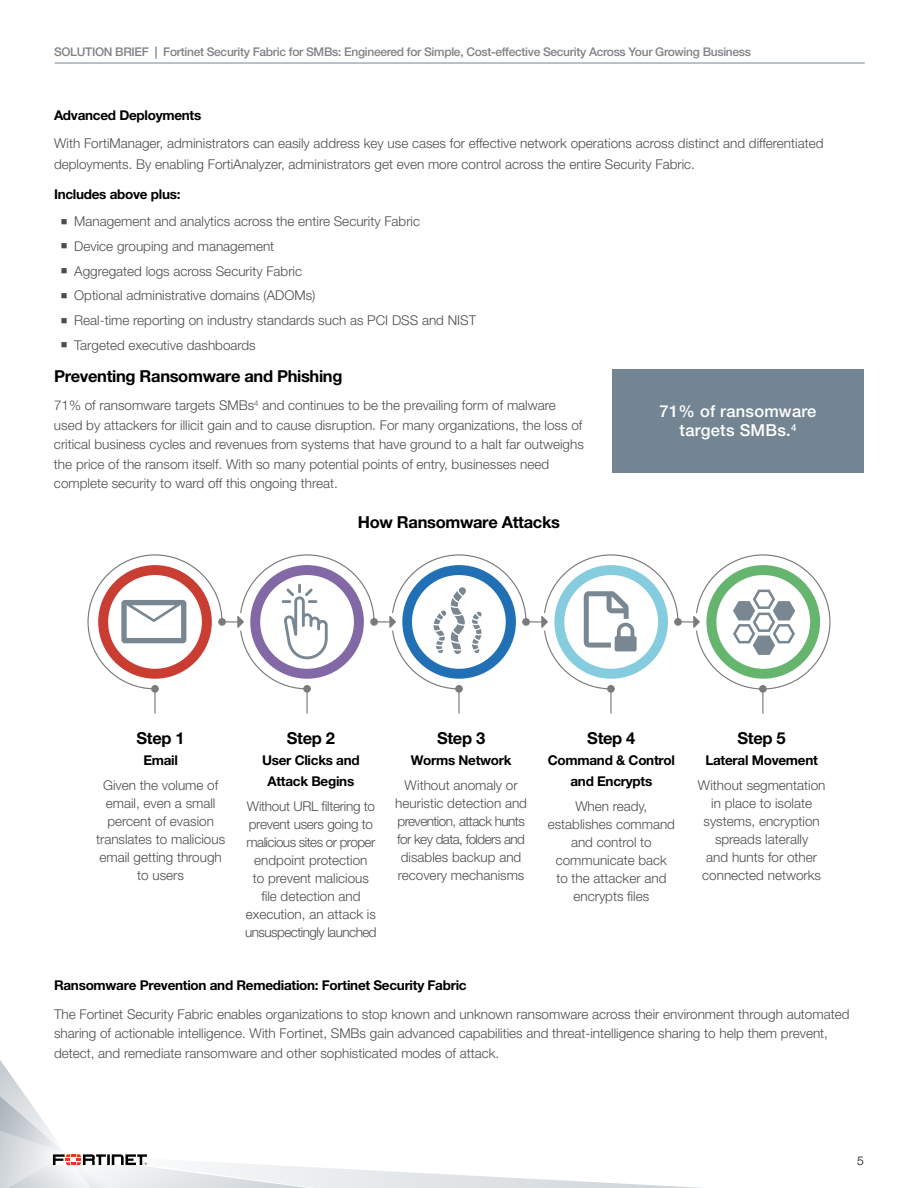
<style>
.page{position:relative;width:918px;height:1188px;background:#fff}
.page>*{position:absolute;margin:0;border:0;box-sizing:border-box;transform-origin:0 0}
.t1{font:700 16.5px "Helvetica Neue LT Pro";letter-spacing:-.02em;color:#000}
.t2{font:500 16.5px/19.5px "Helvetica Neue LT Pro";letter-spacing:.015em;color:#fff;text-align:center}
.t3{font:300 13.5px/18px "Helvetica Neue LT Pro";color:#4d4d4f;text-align:center}
.t4{font:700 13.5px/21px "Helvetica Neue LT Pro";letter-spacing:-.02em;color:#000;text-align:center}
.t5{font:300 13.5px/18px "Helvetica Neue LT Pro";letter-spacing:-.02em;color:#4d4d4f;text-align:center}
.t6{font:500 12px "Helvetica Neue LT Pro";letter-spacing:-.025em;color:#808285}
.t7{font:300 12px "Helvetica Neue LT Pro";color:#000}
.s1{font-weight:700}
</style>
<div class="page">
<hr style="left:55px;top:63px;width:810px;height:1px;background:#738592">
<svg style="left:0;top:1060px;width:701px;height:128px"></svg>
<div style="left:612px;top:369px;width:252px;height:103px;background:#738592"></div>
<svg style="left:87px;top:554px;width:744px;height:160px"></svg>
<p class="t6" style="left:54px;top:44px;width:699px">SOLUTION BRIEF <span class="s1">|</span> Fortinet Security Fabric for SMBs: Engineered for Simple, Cost-effective Security Across Your Growing Business</p>
<p class="t4" style="left:54px;top:104px;width:149px">Advanced Deployments</p>
<p class="t3" style="left:54px;top:133px;width:771px;line-height:21px;text-align:left">With FortiManager, administrators can easily address key use cases for effective network operations across distinct and differentiated deployments. By enabling FortiAnalyzer, administrators get even more control across the entire Security Fabric.</p>
<p class="t4" style="left:54px;top:183px;width:128px">Includes above plus:</p>
<p class="t3" style="left:61px;top:212px;width:361px">■ Management and analytics across the entire Security Fabric</p>
<p class="t3" style="left:61px;top:237px;width:215px">■ Device grouping and management</p>
<p class="t3" style="left:61px;top:261px;width:243px">■ Aggregated logs across Security Fabric</p>
<p class="t3" style="left:61px;top:286px;width:256px">■ Optional administrative domains (ADOMs)</p>
<p class="t3" style="left:61px;top:311px;width:417px">■ Real-time reporting on industry standards such as PCI DSS and NIST</p>
<p class="t3" style="left:61px;top:336px;width:197px">■ Targeted executive dashboards</p>
<p class="t1" style="left:54px;top:366px;width:290px">Preventing Ransomware and Phishing</p>
<p class="t3" style="left:54px;top:395px;width:531px;line-height:19.5px;text-align:left">71% of ransomware targets SMBs<sup>4</sup> and continues to be the prevailing form of malware used by attackers for illicit gain and to cause disruption. For many organizations, the loss of critical business cycles and revenues from systems that have ground to a halt far outweighs the price of the ransom itself. With so many potential points of entry, businesses need complete security to ward off this ongoing threat.</p>
<p class="t1" style="left:358px;top:512px;width:204px">How Ransomware Attacks</p>
<p class="t2" style="left:660px;top:401px;width:158px">71% of ransomware targets SMBs.<sup>4</sup></p>
<p class="t1" style="left:137px;top:728px;width:50px">Step 1</p>
<p class="t4" style="left:143px;top:750px;width:36px">Email</p>
<p class="t3" style="left:96px;top:776px;width:131px">Given the volume of email, even a small percent of evasion translates to malicious email getting through to users</p>
<p class="t1" style="left:287px;top:728px;width:50px">Step 2</p>
<p class="t4" style="left:262px;top:750px;width:99px">User Clicks and<br>Attack Begins</p>
<p class="t5" style="left:245px;top:797px;width:133px">Without URL filtering to prevent users going to malicious sites or proper endpoint protection<br>to prevent malicious file detection and execution, an attack is unsuspectingly launched</p>
<p class="t1" style="left:437px;top:728px;width:50px">Step 3</p>
<p class="t4" style="left:411px;top:750px;width:102px">Worms Network</p>
<p class="t3" style="left:395px;top:776px;width:133px">Without anomaly or heuristic detection and prevention, attack hunts for key data, folders and disables backup and recovery mechanisms</p>
<p class="t1" style="left:587px;top:728px;width:50px">Step 4</p>
<p class="t4" style="left:548px;top:750px;width:129px">Command &amp; Control and Encrypts</p>
<p class="t3" style="left:548px;top:797px;width:129px">When ready, establishes command and control to communicate back<br>to the attacker and encrypts files</p>
<p class="t1" style="left:738px;top:728px;width:50px">Step 5</p>
<p class="t4" style="left:705px;top:750px;width:114px">Lateral Movement</p>
<p class="t3" style="left:698px;top:776px;width:129px">Without segmentation in place to isolate systems, encryption spreads laterally<br>and hunts for other connected networks</p>
<p class="t4" style="left:54px;top:975px;width:414px">Ransomware Prevention and Remediation: Fortinet Security Fabric</p>
<p class="t3" style="left:54px;top:1004px;width:797px;line-height:19.5px;text-align:left">The Fortinet Security Fabric enables organizations to stop known and unknown ransomware across their environment through automated sharing of actionable intelligence. With Fortinet, SMBs gain advanced capabilities and threat-intelligence sharing to help them prevent, detect, and remediate ransomware and other sophisticated modes of attack.</p>
<p class="t7" style="left:857px;top:1154px;width:8px">5</p>
</div>
